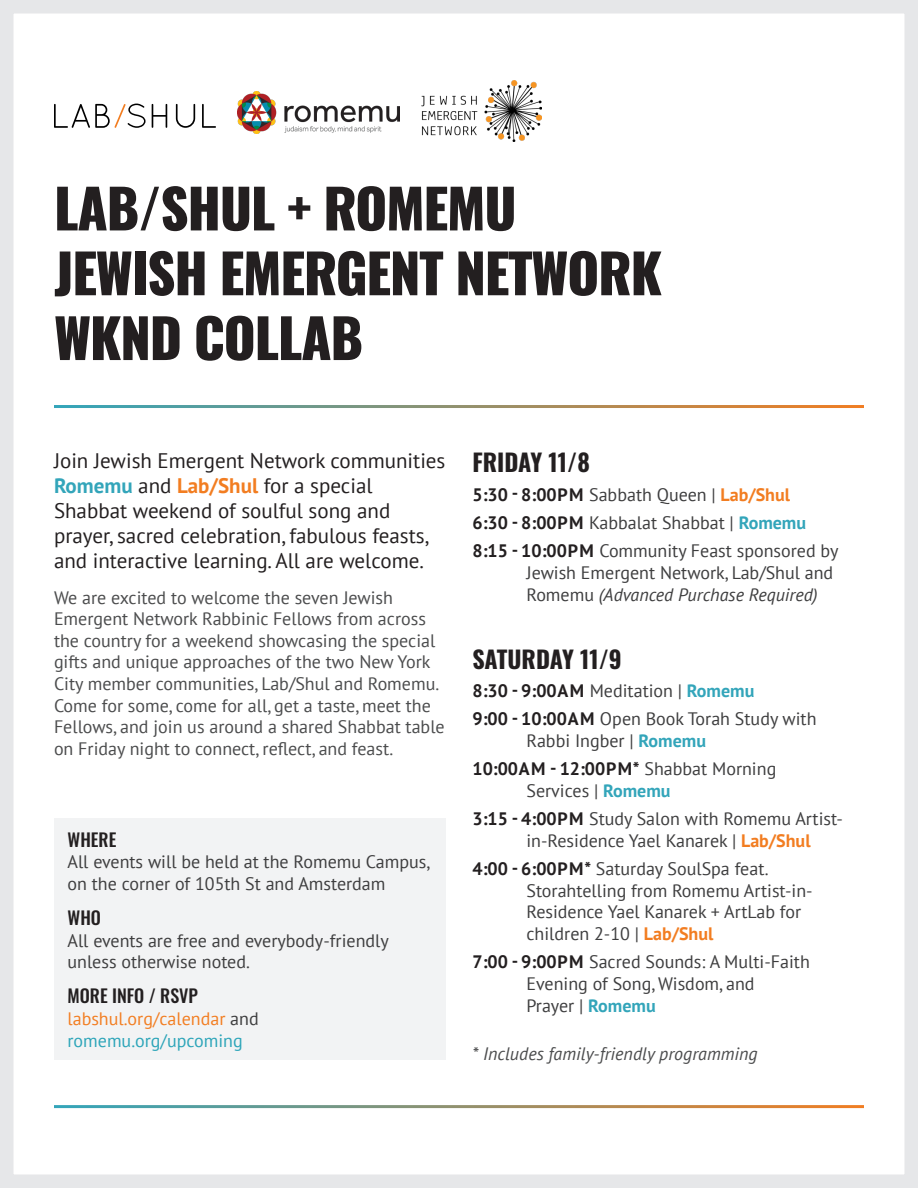
<style>
.page{position:relative;width:918px;height:1188px;background:#fff}
.page>*{position:absolute;margin:0;border:0;box-sizing:border-box;transform-origin:0 0}
.t1{font:800 54px "Oswald";letter-spacing:-.025em;color:#231f20}
.t2{font:700 24px "Oswald";color:#231f20}
.t3{font:21px/25.2px "PT Sans";color:#231f20}
.Paragraph_Style_1{font:18px/21.6px "PT Sans";color:#3e3e3f}
.t4{font:18px/21.6px "PT Sans";color:#4b4c4d}
.t5{font:italic 18px "PT Sans";color:#4b4c4d}
.Paragraph_Style_1-2{font:700 18px "PT Sans";color:#231f20}
.t6{font:18px "PT Sans";color:#f27e22}
.t7{font:500 18px "Oswald";color:#231f20}
.t8{font:18px "PT Sans";color:#2da5b9}
.s1{font-weight:700;color:#33a5ba}
.s2{font-weight:700;color:#f27d21}
.s3{color:#3e3e3f}
.s4{font-weight:700;color:#231f20}
.s5{font-style:italic}
.s6{font-weight:400;color:#3e3e3f}
.s7{color:#33a5ba}
</style>
<div class="page">
<div style="left:54px;top:819px;width:392px;height:241px;background:#f2f3f4"></div>
<img style="left:421px;top:81px;width:120px;height:61px">
<img style="left:238px;top:92px;width:162px;height:42px">
<svg style="left:54px;top:104px;width:92px;height:24px"></svg>
<svg style="left:152px;top:104px;width:15px;height:24px"></svg>
<svg style="left:176px;top:104px;width:19px;height:24px"></svg>
<svg style="left:202px;top:104px;width:14px;height:24px"></svg>
<div style="left:0;top:0;width:918px;height:1188px;border:14px solid #e6e7e9"></div>
<p class="t1" style="left:54px;top:180px;width:464px">LAB/SHUL + ROMEMU</p>
<p class="t1" style="left:54px;top:245px;width:610px">JEWISH EMERGENT NETWORK</p>
<p class="t1" style="left:54px;top:310px;width:311px">WKND COLLAB</p>
<p class="t3" style="left:54px;top:447px;width:393px">Join Jewish Emergent Network communities <span class="s1">Romemu</span> and <span class="s2">Lab/Shul</span> for a special Shabbat weekend of soulful song and prayer, sacred celebration, fabulous feasts, and interactive learning. All are welcome.</p>
<p class="t4" style="left:54px;top:586px;width:392px">We are excited to welcome the seven Jewish Emergent Network Rabbinic Fellows from across the country for a weekend showcasing the special gifts and unique approaches of the two New York City member communities, Lab/Shul and Romemu.<br>Come for some, come for all, get a taste, meet the Fellows, and join us around a shared Shabbat table on Friday night to connect, reflect, and feast.</p>
<p class="t7" style="left:68px;top:830px;width:50px">WHERE</p>
<p class="Paragraph_Style_1" style="left:68px;top:851px;width:364px">All events will be held at the Romemu Campus, on the corner of 105th St and Amsterdam</p>
<p class="t7" style="left:68px;top:908px;width:35px">WHO</p>
<p class="Paragraph_Style_1" style="left:68px;top:929px;width:323px">All events are free and everybody-friendly unless otherwise noted.</p>
<p class="t7" style="left:68px;top:987px;width:132px">MORE INFO / RSVP</p>
<p class="t6" style="left:68px;top:1007px;width:193px">labshul.org/calendar <span class="s3">and</span></p>
<p class="t8" style="left:68px;top:1029px;width:177px">romemu.org/upcoming</p>
<p class="t2" style="left:472px;top:450px;width:119px">FRIDAY 11/8</p>
<p class="Paragraph_Style_1" style="left:472px;top:483px;width:319px"><span class="s4">5:30 - 8:00PM</span> Sabbath Queen | <span class="s2">Lab/Shul</span></p>
<p class="Paragraph_Style_1" style="left:472px;top:512px;width:335px"><span class="s4">6:30 - 8:00PM</span> Kabbalat Shabbat | <span class="s1">Romemu</span></p>
<p class="Paragraph_Style_1" style="left:526px;top:540px;width:313px;text-indent:-54px"><span class="s4">8:15 - 10:00PM</span> Community Feast sponsored by<br>Jewish Emergent Network, Lab/Shul and<br>Romemu <span class="s5">(Advanced Purchase Required)</span></p>
<p class="t2" style="left:472px;top:646px;width:151px">SATURDAY 11/9</p>
<p class="Paragraph_Style_1-2" style="left:472px;top:679px;width:283px">8:30 - 9:00AM <span class="s6">Meditation |</span> <span class="s7">Romemu</span></p>
<p class="Paragraph_Style_1" style="left:526px;top:708px;width:292px;text-indent:-54px"><span class="s4">9:00 - 10:00AM</span> Open Book Torah Study with<br>Rabbi Ingber | <span class="s1">Romemu</span></p>
<p class="Paragraph_Style_1" style="left:526px;top:758px;width:251px;text-indent:-54px"><span class="s4">10:00AM - 12:00PM*</span> Shabbat Morning<br>Services | <span class="s1">Romemu</span></p>
<p class="Paragraph_Style_1" style="left:526px;top:808px;width:318px;text-indent:-54px"><span class="s4">3:15 - 4:00PM</span> Study Salon with Romemu Artist&shy;in-Residence Yael Kanarek | <span class="s2">Lab/Shul</span></p>
<p class="Paragraph_Style_1" style="left:526px;top:858px;width:288px;text-indent:-54px"><span class="s4">4:00 - 6:00PM*</span> Saturday SoulSpa feat.<br>Storahtelling from Romemu Artist-in-Residence Yael Kanarek + ArtLab for children 2-10 | <span class="s2">Lab/Shul</span></p>
<p class="Paragraph_Style_1" style="left:526px;top:951px;width:285px;text-indent:-54px"><span class="s4">7:00 - 9:00PM</span> Sacred Sounds: A Multi-Faith<br>Evening of Song, Wisdom, and<br>Prayer | <span class="s1">Romemu</span></p>
<p class="t5" style="left:472px;top:1042px;width:287px">* Includes family-friendly programming</p>
</div>
